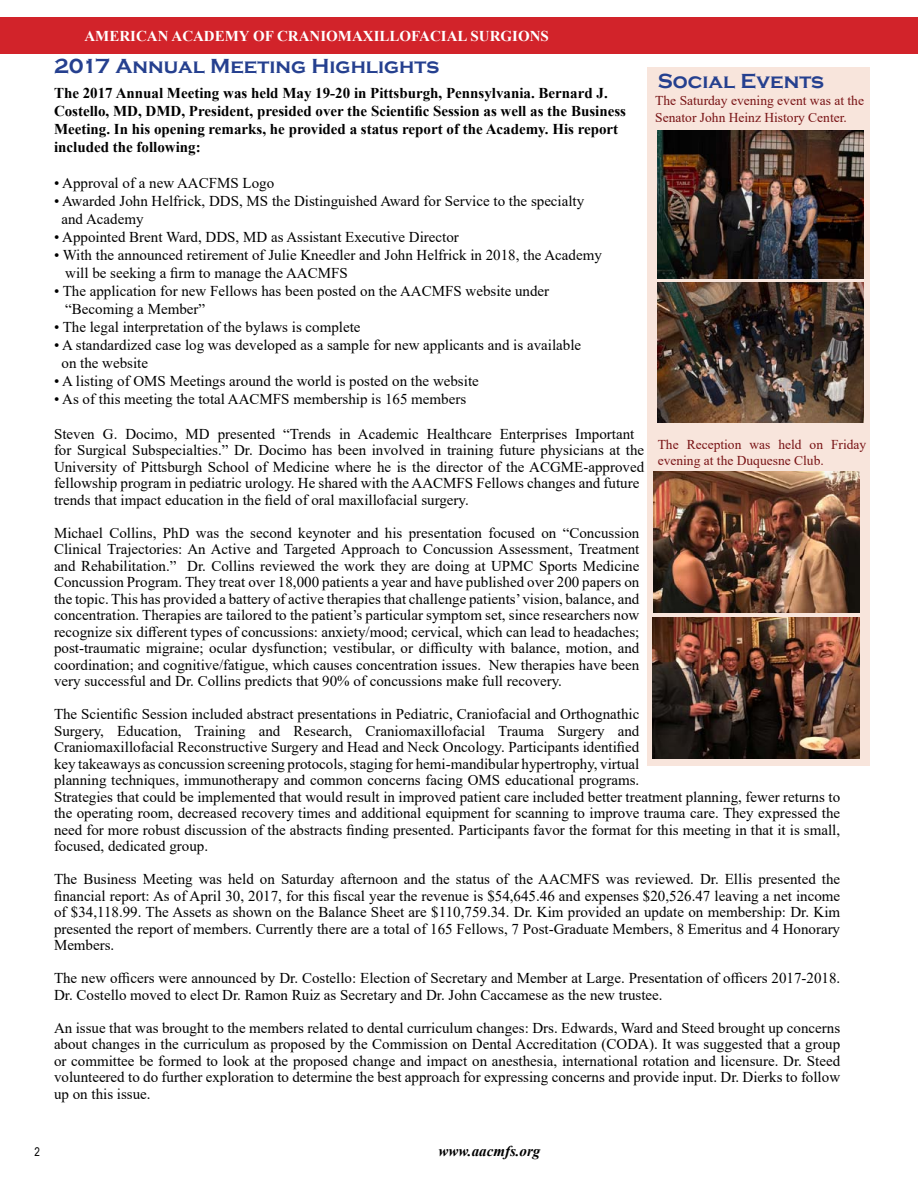
<style>
.page{position:relative;width:918px;height:1188px;background:#fff}
.page>*{position:absolute;margin:0;border:0;box-sizing:border-box;transform-origin:0 0}
.t1{font:700 21px "Copperplate Gothic";color:#25408f}
.t2{font:15px/16.5px "Times New Roman";color:#000}
.t3{font:700 15px/18px "Times New Roman";color:#000}
.t4{font:700 15px "Times New Roman";color:#fff}
.t5{font:italic 700 15px "Times New Roman";color:#000}
.t6{font:13.5px/16.5px "Times New Roman";color:#781214}
.t7{font:12px "Arial Narrow";color:#000}
</style>
<div class="page">
<div style="left:648px;top:67px;width:222px;height:699px;background:#f8e5dc"></div>
<div style="left:0;top:17px;width:918px;height:37px;background:#d2232a"></div>
<img style="left:653px;top:472px;width:206px;height:141px">
<img style="left:653px;top:617px;width:206px;height:141px">
<img style="left:658px;top:131px;width:206px;height:147px">
<img style="left:658px;top:282px;width:206px;height:141px">
<p class="t4" style="left:84px;top:25px;width:466px">AMERICAN ACADEMY OF CRANIOMAXILLOFACIAL SURGIONS</p>
<h1 class="t1" style="left:54px;top:54px;width:387px">2017 Annual Meeting Highlights</h1>
<p class="t3" style="left:54px;top:84px;width:574px">The 2017 Annual Meeting was held May 19-20 in Pittsburgh, Pennsylvania. Bernard J.<br>Costello, MD, DMD, President, presided over the Scientific Session as well as the Business Meeting. In his opening remarks, he provided a status report of the Academy. His report included the following:</p>
<p class="t2" style="left:54px;top:174px;width:222px">• Approval of a new AACFMS Logo</p>
<p class="t2" style="left:62px;top:192px;width:524px;line-height:18px;text-indent:-8px">• Awarded John Helfrick, DDS, MS the Distinguished Award for Service to the specialty and Academy</p>
<p class="t2" style="left:54px;top:228px;width:406px">• Appointed Brent Ward, DDS, MD as Assistant Executive Director</p>
<p class="t2" style="left:65px;top:246px;width:538px;line-height:18px;text-indent:-11px">• With the announced retirement of Julie Kneedler and John Helfrick in 2018, the Academy will be seeking a firm to manage the AACMFS</p>
<p class="t2" style="left:65px;top:282px;width:486px;line-height:18px;text-indent:-11px">• The application for new Fellows has been posted on the AACMFS website under “Becoming a Member”</p>
<p class="t2" style="left:54px;top:318px;width:308px">• The legal interpretation of the bylaws is complete</p>
<p class="t2" style="left:62px;top:336px;width:521px;line-height:18px;text-indent:-8px">• A standardized case log was developed as a sample for new applicants and is available on the website</p>
<p class="t2" style="left:54px;top:372px;width:426px">• A listing of OMS Meetings around the world is posted on the website</p>
<p class="t2" style="left:54px;top:390px;width:414px">• As of this meeting the total AACMFS membership is 165 members</p>
<p class="t2" style="left:54px;top:425px;width:592px">Steven G. Docimo, MD presented “Trends in Academic Healthcare Enterprises Important for Surgical Subspecialties.” Dr. Docimo has been involved in training future physicians at the University of Pittsburgh School of Medicine where he is the director of the ACGME-approved fellowship program in pediatric urology. He shared with the AACMFS Fellows changes and future trends that impact education in the field of oral maxillofacial surgery.</p>
<p class="t2" style="left:54px;top:524px;width:587px;text-align:justify">Michael Collins, PhD was the second keynoter and his presentation focused on “Concussion Clinical Trajectories: An Active and Targeted Approach to Concussion Assessment, Treatment and Rehabilitation.” Dr. Collins reviewed the work they are doing at UPMC Sports Medicine Concussion Program. They treat over 18,000 patients a year and have published over 200 papers on the topic. This has provided a battery of active therapies that challenge patients’ vision, balance, and concentration. Therapies are tailored to the patient’s particular symptom set, since researchers now recognize six different types of concussions: anxiety/mood; cervical, which can lead to headaches; post-traumatic migraine; ocular dysfunction; vestibular, or difficulty with balance, motion, and coordination; and cognitive/fatigue, which causes concentration issues. New therapies have been very successful and Dr. Collins predicts that 90% of concussions make full recovery.</p>
<p class="t2" style="left:54px;top:705px;width:788px">The Scientific Session included abstract presentations in Pediatric, Craniofacial and Orthognathic<br>Surgery, Education, Training and Research, Craniomaxillofacial Trauma Surgery and<br>Craniomaxillofacial Reconstructive Surgery and Head and Neck Oncology. Participants identified<br>key takeaways as concussion screening protocols, staging for hemi-mandibular hypertrophy, virtual<br>planning techniques, immunotherapy and common concerns facing OMS educational programs.<br>Strategies that could be implemented that would result in improved patient care included better treatment planning, fewer returns to the operating room, decreased recovery times and additional equipment for scanning to improve trauma care. They expressed the need for more robust discussion of the abstracts finding presented. Participants favor the format for this meeting in that it is small, focused, dedicated group.</p>
<p class="t2" style="left:54px;top:870px;width:788px;text-align:justify">The Business Meeting was held on Saturday afternoon and the status of the AACMFS was reviewed. Dr. Ellis presented the financial report: As of April 30, 2017, for this fiscal year the revenue is $54,645.46 and expenses $20,526.47 leaving a net income of $34,118.99. The Assets as shown on the Balance Sheet are $110,759.34. Dr. Kim provided an update on membership: Dr. Kim presented the report of members. Currently there are a total of 165 Fellows, 7 Post-Graduate Members, 8 Emeritus and 4 Honorary Members.</p>
<p class="t2" style="left:54px;top:969px;width:788px">The new officers were announced by Dr. Costello: Election of Secretary and Member at Large. Presentation of officers 2017-2018.<br>Dr. Costello moved to elect Dr. Ramon Ruiz as Secretary and Dr. John Caccamese as the new trustee.</p>
<p class="t2" style="left:54px;top:1019px;width:788px;text-align:justify">An issue that was brought to the members related to dental curriculum changes: Drs. Edwards, Ward and Steed brought up concerns about changes in the curriculum as proposed by the Commission on Dental Accreditation (CODA). It was suggested that a group or committee be formed to look at the proposed change and impact on anesthesia, international rotation and licensure. Dr. Steed volunteered to do further exploration to determine the best approach for expressing concerns and provide input. Dr. Dierks to follow up on this issue.</p>
<h1 class="t1" style="left:658px;top:70px;width:168px">Social Events</h1>
<p class="t6" style="left:655px;top:92px;width:210px">The Saturday evening event was at the<br>Senator John Heinz History Center.</p>
<p class="t6" style="left:658px;top:435px;width:210px">The Reception was held on Friday evening at the Duquesne Club.</p>
<p class="t7" style="left:34px;top:1143px;width:7px">2</p>
<p class="t5" style="left:438px;top:1140px;width:103px">www.aacmfs.org</p>
</div>
